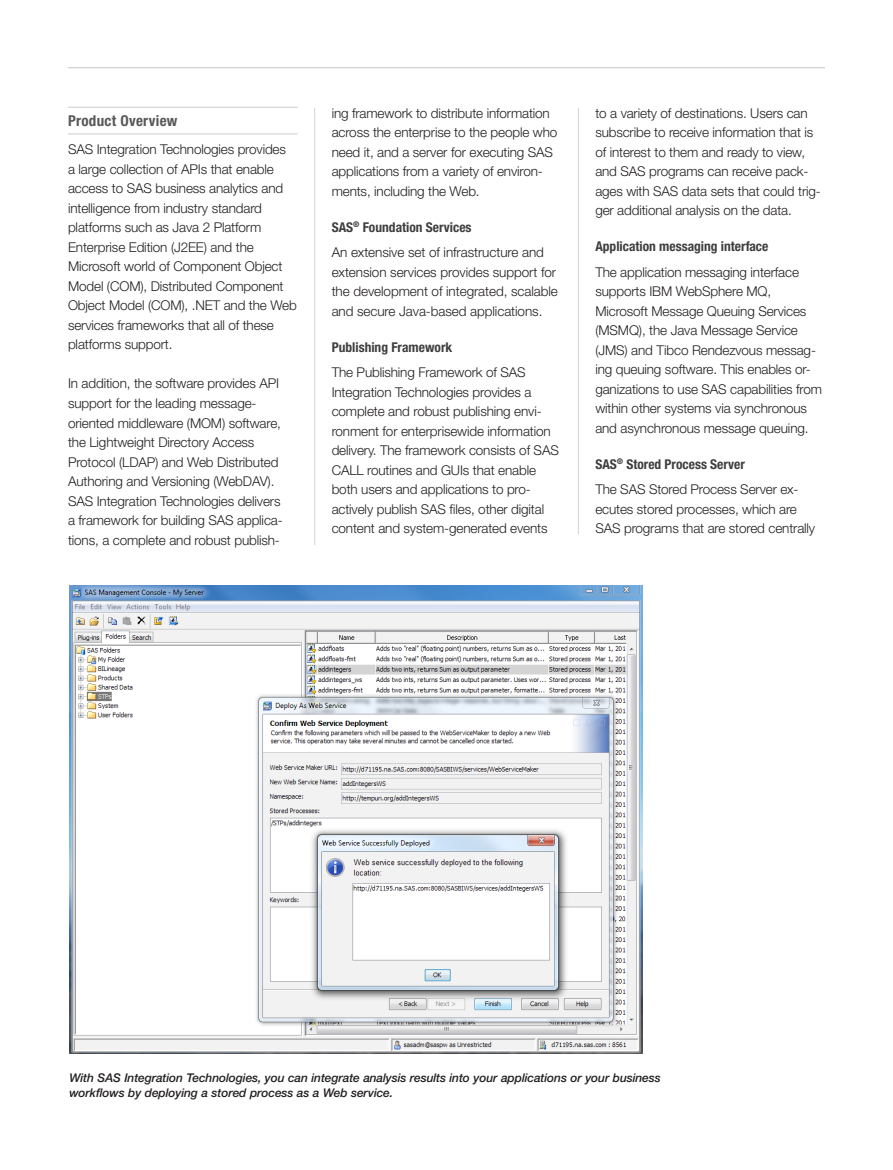
<style>
.page{position:relative;width:893px;height:1170px;background:#fff}
.page>*{position:absolute;margin:0;border:0;box-sizing:border-box;transform-origin:0 0}
.t1{font:700 condensed 15px "Helvetica Neue LT Std";letter-spacing:.02em;color:#57585a}
.t2{font:300 13.5px/19.5px "Helvetica Neue LT Std";letter-spacing:-.01em;color:#231f20}
.t3{font:700 condensed 13.5px "Helvetica Neue LT Std";color:#3e3e3f}
.t4{font:italic 500 12px/15px "Helvetica Neue LT Std";letter-spacing:-.01em;color:#231f20}
.s1{font-weight:700;font-stretch:condensed;color:#3e3e3f}
</style>
<div class="page">
<hr style="left:68px;top:67px;width:757px;height:1px;background:#d1d2d4">
<hr style="left:68px;top:107px;width:230px;height:1px;background:#d1d2d4">
<hr style="left:68px;top:133px;width:230px;height:1px;background:#d1d2d4">
<hr style="left:314px;top:108px;width:1px;height:437px;background:#d1d2d4">
<hr style="left:578px;top:108px;width:1px;height:426px;background:#d1d2d4">
<img style="left:70px;top:585px;width:573px;height:468px">
<p class="t1" style="left:68px;top:111px;width:111px">Product Overview</p>
<p class="t2" style="left:68px;top:139px;width:230px">SAS Integration Technologies provides<br>a large collection of APIs that enable access to SAS business analytics and intelligence from industry standard platforms such as Java 2 Platform Enterprise Edition (J2EE) and the Microsoft world of Component Object Model (COM), Distributed Component Object Model (COM), .NET and the Web services frameworks that all of these platforms support.</p>
<p class="t2" style="left:68px;top:373px;width:216px">In addition, the software provides API support for the leading message&shy;oriented middleware (MOM) software, the Lightweight Directory Access Protocol (LDAP) and Web Distributed Authoring and Versioning (WebDAV).<br>SAS Integration Technologies delivers a framework for building SAS applica&shy;tions, a complete and robust publish-</p>
<p class="t2" style="left:332px;top:103px;width:227px">ing framework to distribute information across the enterprise to the people who need it, and a server for executing SAS applications from a variety of environ&shy;ments, including the Web.</p>
<p class="t2" style="left:332px;top:214px;width:214px;line-height:25.5px"><span class="s1">SAS</span><sup>®</sup> <span class="s1">Foundation Services<br></span>An extensive set of infrastructure and</p>
<p class="t2" style="left:332px;top:262px;width:228px">extension services provides support for the development of integrated, scalable and secure Java-based applications.</p>
<p class="t3" style="left:332px;top:338px;width:122px">Publishing Framework</p>
<p class="t2" style="left:332px;top:362px;width:229px">The Publishing Framework of SAS Integration Technologies provides a complete and robust publishing envi&shy;ronment for enterprisewide information delivery. The framework consists of SAS CALL routines and GUIs that enable both users and applications to pro&shy;actively publish SAS files, other digital content and system-generated events</p>
<p class="t2" style="left:595px;top:103px;width:227px">to a variety of destinations. Users can subscribe to receive information that is of interest to them and ready to view, and SAS programs can receive pack&shy;ages with SAS data sets that could trig&shy;ger additional analysis on the data.</p>
<p class="t3" style="left:595px;top:238px;width:175px">Application messaging interface</p>
<p class="t2" style="left:595px;top:262px;width:228px">The application messaging interface supports IBM WebSphere MQ, Microsoft Message Queuing Services (MSMQ), the Java Message Service (JMS) and Tibco Rendezvous messag&shy;ing queuing software. This enables or&shy;ganizations to use SAS capabilities from within other systems via synchronous and asynchronous message queuing.</p>
<p class="t2" style="left:595px;top:451px;width:205px;line-height:25.5px"><span class="s1">SAS</span><sup>®</sup> <span class="s1">Stored Process Server<br></span>The SAS Stored Process Server ex-</p>
<p class="t2" style="left:595px;top:499px;width:221px">ecutes stored processes, which are<br>SAS programs that are stored centrally</p>
<p class="t4" style="left:69px;top:1070px;width:593px">With SAS Integration Technologies, you can integrate analysis results into your applications or your business workflows by deploying a stored process as a Web service.</p>
</div>
